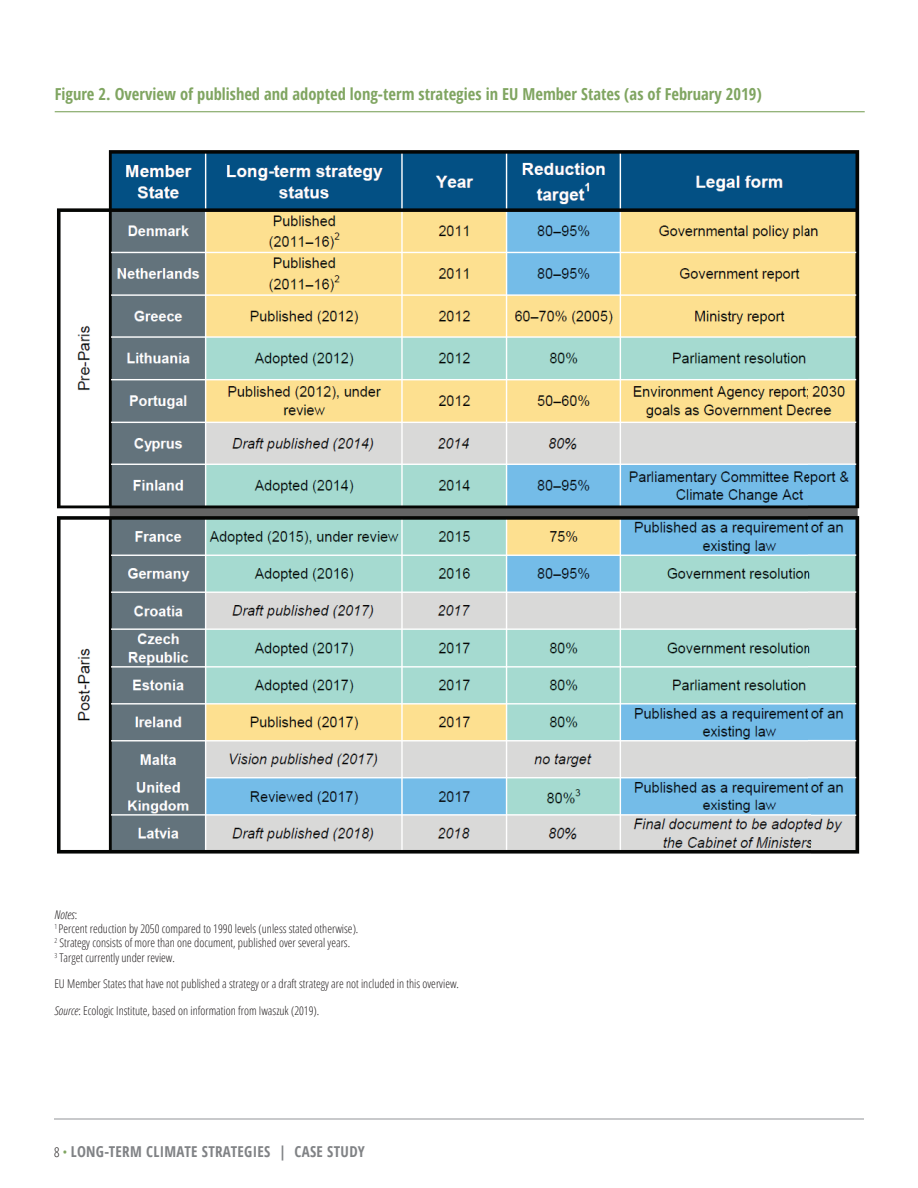
<style>
.page{position:relative;width:918px;height:1188px;background:#fff}
.page>*{position:absolute;margin:0;border:0;box-sizing:border-box;transform-origin:0 0}
.t1{font:700 16.5px "Open Sans Condensed";color:#80a561}
.t2{font:700 15px "Open Sans Condensed";letter-spacing:.02em;color:#808285}
.t3{font:300 condensed 12px/14.4px "Open Sans";color:#231f20}
.s1{font-style:italic}
.s2{font-family:"Open Sans";font-weight:300;font-stretch:condensed;font-size:13.5px;color:#231f20}
.s3{font-family:"Open Sans";font-weight:300;font-stretch:condensed;font-size:13.5px;color:#80a561}
</style>
<div class="page">
<hr style="left:54px;top:1119px;width:810px;height:1px;background:#939598">
<img style="left:57px;top:150px;width:752px;height:657px">
<img style="left:809px;top:150px;width:51px;height:704px">
<img style="left:57px;top:807px;width:753px;height:47px">
<hr style="left:55px;top:111px;width:810px;height:1px;background:#80a561">
<h1 class="t1" style="left:55px;top:83px;width:709px">Figure 2. Overview of published and adopted long-term strategies in EU Member States (as of February 2019)</h1>
<p class="t3" style="left:54px;top:907px;width:306px"><span class="s1">Notes</span>:<br><sup>1</sup> Percent reduction by 2050 compared to 1990 levels (unless stated otherwise).<br><sup>2</sup> Strategy consists of more than one document, published over several years.<br><sup>3</sup> Target currently under review.</p>
<p class="t3" style="left:54px;top:970px;width:406px;line-height:26.4px">EU Member States that have not published a strategy or a draft strategy are not included in this overview.<br><span class="s1">Source</span>: Ecologic Institute, based on information from Iwaszuk (2019).</p>
<p class="t2" style="left:54px;top:1141px;width:312px"><span class="s2">8</span> <span class="s3">•</span> LONG-TERM CLIMATE STRATEGIES | CASE STUDY</p>
</div>
